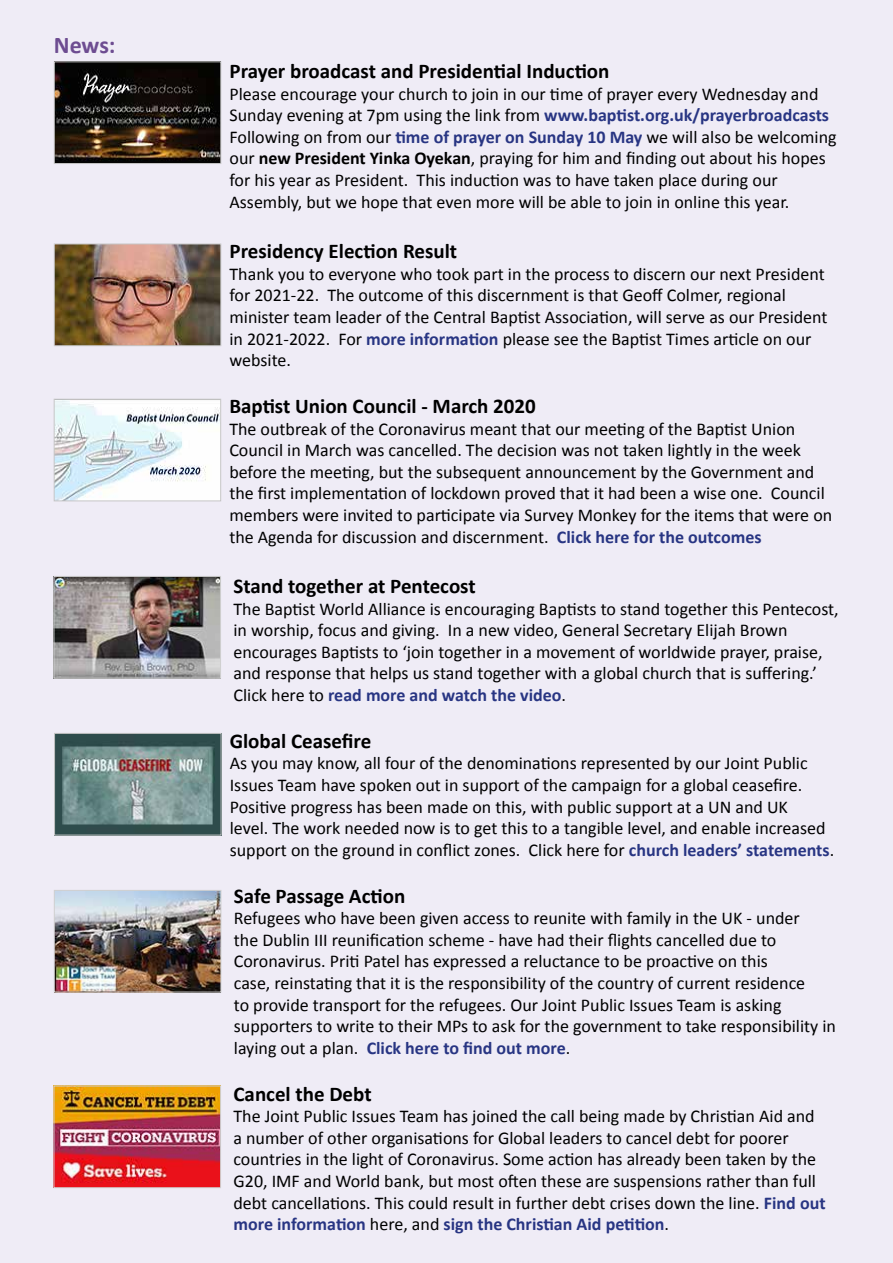
<style>
.page{position:relative;width:893px;height:1263px;background:#efecf6}
.page>*{position:absolute;margin:0;border:0;box-sizing:border-box;transform-origin:0 0}
.t1{font:700 24px "Calibri";color:#6d4c91}
.t2{font:700 21px "Calibri";color:#000}
.t3{font:18px/21.6px "Calibri";color:#000}
.s1{font-weight:700;color:#283583}
.s2{font-weight:700}
</style>
<div class="page">
<img style="left:56px;top:401px;width:163px;height:98px">
<div style="left:54px;top:399px;width:167px;height:102px;border:1px solid #c6c6c6"></div>
<img style="left:56px;top:64px;width:163px;height:98px">
<div style="left:54px;top:62px;width:167px;height:102px;border:1px solid #c6c6c6"></div>
<img style="left:56px;top:578px;width:163px;height:98px">
<div style="left:54px;top:576px;width:167px;height:102px;border:1px solid #d0d0d0"></div>
<img style="left:56px;top:1088px;width:163px;height:98px">
<div style="left:54px;top:1086px;width:167px;height:102px;border:1px solid #d0d0d0"></div>
<img style="left:56px;top:246px;width:163px;height:98px">
<div style="left:54px;top:244px;width:167px;height:102px;border:1px solid #c6c6c6"></div>
<img style="left:56px;top:735px;width:163px;height:98px">
<div style="left:54px;top:733px;width:167px;height:102px;border:1px solid #c6c6c6"></div>
<img style="left:56px;top:892px;width:163px;height:98px">
<div style="left:54px;top:890px;width:167px;height:102px;border:1px solid #d0d0d0"></div>
<h1 class="t1" style="left:54px;top:30px;width:63px">News:</h1>
<p class="t2" style="left:229px;top:58px;width:381px">Prayer broadcast and Presidential Induction</p>
<p class="t3" style="left:229px;top:83px;width:609px">Please encourage your church to join in our time of prayer every Wednesday and Sunday evening at 7pm using the link from <span class="s1">www.baptist.org.uk/prayerbroadcasts </span>Following on from our <span class="s1">time of prayer on Sunday 10 May</span> we will also be welcoming our <span class="s2">new President Yinka Oyekan</span>, praying for him and finding out about his hopes for his year as President. This induction was to have taken place during our Assembly, but we hope that even more will be able to join in online this year.</p>
<p class="t2" style="left:229px;top:238px;width:229px">Presidency Election Result</p>
<p class="t3" style="left:229px;top:263px;width:600px">Thank you to everyone who took part in the process to discern our next President for 2021-22. The outcome of this discernment is that Geoff Colmer, regional minister team leader of the Central Baptist Association, will serve as our President in 2021-2022. For <span class="s1">more information</span> please see the Baptist Times article on our website.</p>
<p class="t2" style="left:229px;top:392px;width:308px">Baptist Union Council - March 2020</p>
<p class="t3" style="left:229px;top:418px;width:604px">The outbreak of the Coronavirus meant that our meeting of the Baptist Union Council in March was cancelled. The decision was not taken lightly in the week before the meeting, but the subsequent announcement by the Government and the first implementation of lockdown proved that it had been a wise one. Council members were invited to participate via Survey Monkey for the items that were on the Agenda for discussion and discernment. <span class="s1">Click here for the outcomes</span></p>
<p class="t2" style="left:233px;top:572px;width:244px">Stand together at Pentecost</p>
<p class="t3" style="left:233px;top:598px;width:607px">The Baptist World Alliance is encouraging Baptists to stand together this Pentecost, in worship, focus and giving. In a new video, General Secretary Elijah Brown encourages Baptists to ‘join together in a movement of worldwide prayer, praise, and response that helps us stand together with a global church that is suffering.’ Click here to <span class="s1">read more and watch the video</span>.</p>
<p class="t2" style="left:230px;top:727px;width:143px">Global Ceasefire</p>
<p class="t3" style="left:230px;top:753px;width:606px">As you may know, all four of the denominations represented by our Joint Public Issues Team have spoken out in support of the campaign for a global ceasefire.<br>Positive progress has been made on this, with public support at a UN and UK<br>level. The work needed now is to get this to a tangible level, and enable increased support on the ground in conflict zones. Click here for <span class="s1">church leaders’ statements</span>.</p>
<p class="t2" style="left:234px;top:882px;width:173px">Safe Passage Action</p>
<p class="t3" style="left:234px;top:907px;width:604px">Refugees who have been given access to reunite with family in the UK - under<br>the Dublin III reunification scheme - have had their flights cancelled due to Coronavirus. Priti Patel has expressed a reluctance to be proactive on this<br>case, reinstating that it is the responsibility of the country of current residence<br>to provide transport for the refugees. Our Joint Public Issues Team is asking supporters to write to their MPs to ask for the government to take responsibility in laying out a plan. <span class="s1">Click here to find out more</span>.</p>
<p class="t2" style="left:233px;top:1080px;width:140px">Cancel the Debt</p>
<p class="t3" style="left:233px;top:1105px;width:594px">The Joint Public Issues Team has joined the call being made by Christian Aid and a number of other organisations for Global leaders to cancel debt for poorer countries in the light of Coronavirus. Some action has already been taken by the G20, IMF and World bank, but most often these are suspensions rather than full debt cancellations. This could result in further debt crises down the line. <span class="s1">Find out more information</span> here, and <span class="s1">sign the Christian Aid petition</span>.</p>
</div>
